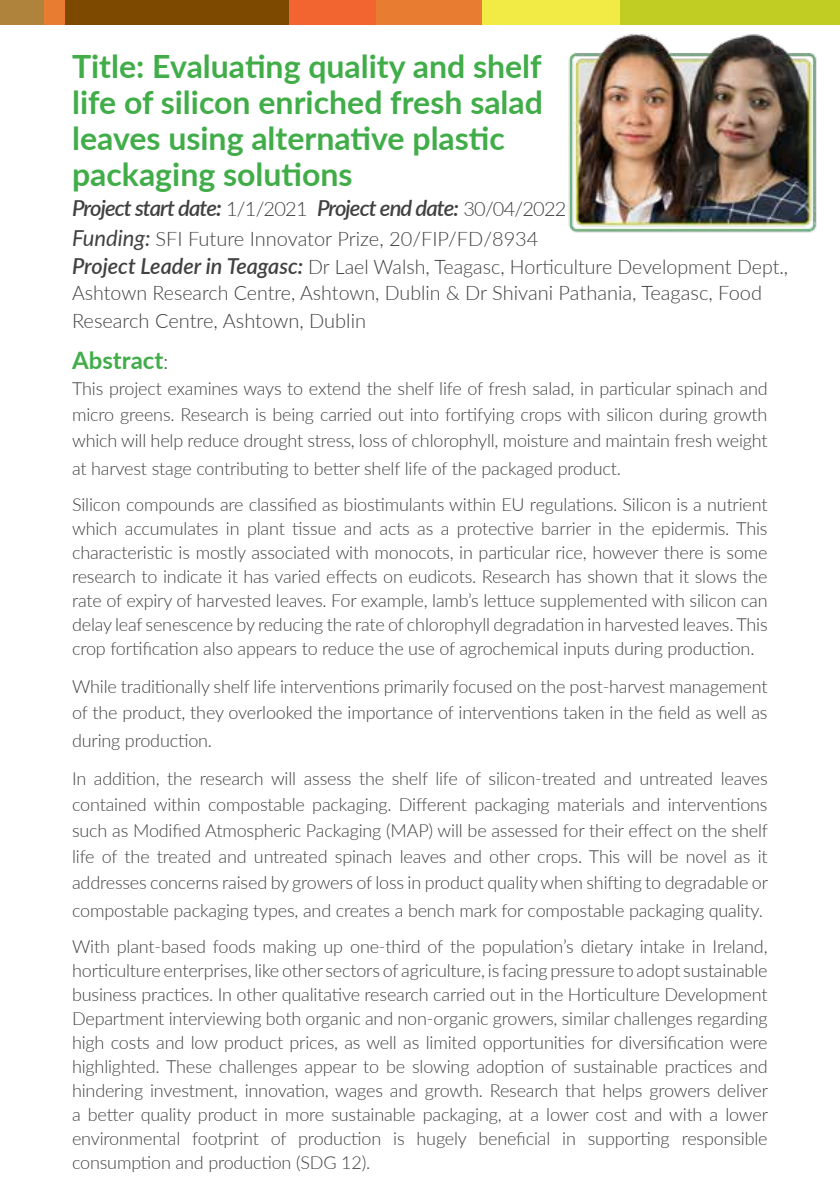
<style>
.page{position:relative;width:840px;height:1191px;background:#fff}
.page>*{position:absolute;margin:0;border:0;box-sizing:border-box;transform-origin:0 0}
.t1{font:700 32px/36px "Lato";color:#41ad49}
.t2{font:700 24px "Lato";color:#41ad49}
.t3{font:italic 600 22px "Lato";letter-spacing:-.04em;color:#414042}
.t4{font:300 20px/28px "Lato";color:#414042}
.t5{font:300 18px/24px "Lato";letter-spacing:-.01em;color:#414042;text-align:justify}
.s1{font-weight:700}
.s2{font-weight:300;font-style:normal;font-size:20px}
.s3{font-weight:400;font-style:italic;font-size:22px}
.s4{font-weight:600;font-style:italic;font-size:22px}
.s5{font-weight:300;font-size:20px;color:#414042}
</style>
<div class="page">
<div style="left:0;top:0;width:45px;height:24px;background:#af833b"></div>
<div style="left:64px;top:0;width:225px;height:24px;background:#7d4800"></div>
<div style="left:44px;top:0;width:21px;height:24px;background:#e87c30"></div>
<div style="left:374px;top:0;width:108px;height:24px;background:#e87c30"></div>
<div style="left:289px;top:0;width:86px;height:24px;background:#f26531"></div>
<div style="left:618px;top:0;width:221px;height:24px;background:#c2cd23"></div>
<div style="left:482px;top:0;width:137px;height:24px;background:#f2eb46"></div>
<img style="left:565px;top:20px;width:261px;height:213px">
<h1 class="t1" style="left:72px;top:47px;width:472px">Title: Evaluating quality and shelf life of silicon enriched fresh salad leaves using alternative plastic packaging solutions</h1>
<p class="t3" style="left:72px;top:192px;width:495px">Project start date<span class="s1">:</span> <span class="s2">1/1/2021</span> Project end date: <span class="s2">30/04/2022</span></p>
<p class="t4" style="left:72px;top:224px;width:717px"><span class="s3">Funding:</span> SFI Future Innovator Prize, 20/FIP/FD/8934<br><span class="s4">Project Leader in Teagasc:</span> Dr Lael Walsh, Teagasc, Horticulture Development Dept.,</p>
<p class="t4" style="left:72px;top:278px;width:691px">Ashtown Research Centre, Ashtown, Dublin &amp; Dr Shivani Pathania, Teagasc, Food<br>Research Centre, Ashtown, Dublin</p>
<h2 class="t2" style="left:72px;top:342px;width:98px">Abstract<span class="s5">:</span></h2>
<p class="t5" style="left:72px;top:374px;width:696px;line-height:26px">This project examines ways to extend the shelf life of fresh salad, in particular spinach and micro greens. Research is being carried out into fortifying crops with silicon during growth which will help reduce drought stress, loss of chlorophyll, moisture and maintain fresh weight</p>
<p class="t5" style="left:72px;top:449px;width:696px;line-height:36px">at harvest stage contributing to better shelf life of the packaged product.<br>Silicon compounds are classified as biostimulants within EU regulations. Silicon is a nutrient</p>
<p class="t5" style="left:72px;top:515px;width:696px">which accumulates in plant tissue and acts as a protective barrier in the epidermis. This characteristic is mostly associated with monocots, in particular rice, however there is some research to indicate it has varied effects on eudicots. Research has shown that it slows the rate of expiry of harvested leaves. For example, lamb’s lettuce supplemented with silicon can delay leaf senescence by reducing the rate of chlorophyll degradation in harvested leaves. This crop fortification also appears to reduce the use of agrochemical inputs during production.</p>
<p class="t5" style="left:72px;top:672px;width:696px;line-height:26px">While traditionally shelf life interventions primarily focused on the post-harvest management of the product, they overlooked the importance of interventions taken in the field as well as</p>
<p class="t5" style="left:72px;top:720px;width:696px;line-height:38px">during production.<br>In addition, the research will assess the shelf life of silicon-treated and untreated leaves</p>
<p class="t5" style="left:72px;top:790px;width:697px;line-height:26px">contained within compostable packaging. Different packaging materials and interventions such as Modified Atmospheric Packaging (MAP) will be assessed for their effect on the shelf life of the treated and untreated spinach leaves and other crops. This will be novel as it addresses concerns raised by growers of loss in product quality when shifting to degradable or</p>
<p class="t5" style="left:72px;top:891px;width:696px;line-height:36px">compostable packaging types, and creates a bench mark for compostable packaging quality.<br>With plant-based foods making up one-third of the population’s dietary intake in Ireland,</p>
<p class="t5" style="left:72px;top:957px;width:697px">horticulture enterprises, like other sectors of agriculture, is facing pressure to adopt sustainable business practices. In other qualitative research carried out in the Horticulture Development Department interviewing both organic and non-organic growers, similar challenges regarding high costs and low product prices, as well as limited opportunities for diversification were highlighted. These challenges appear to be slowing adoption of sustainable practices and hindering investment, innovation, wages and growth. Research that helps growers deliver a better quality product in more sustainable packaging, at a lower cost and with a lower environmental footprint of production is hugely beneficial in supporting responsible consumption and production (SDG 12).</p>
</div>
